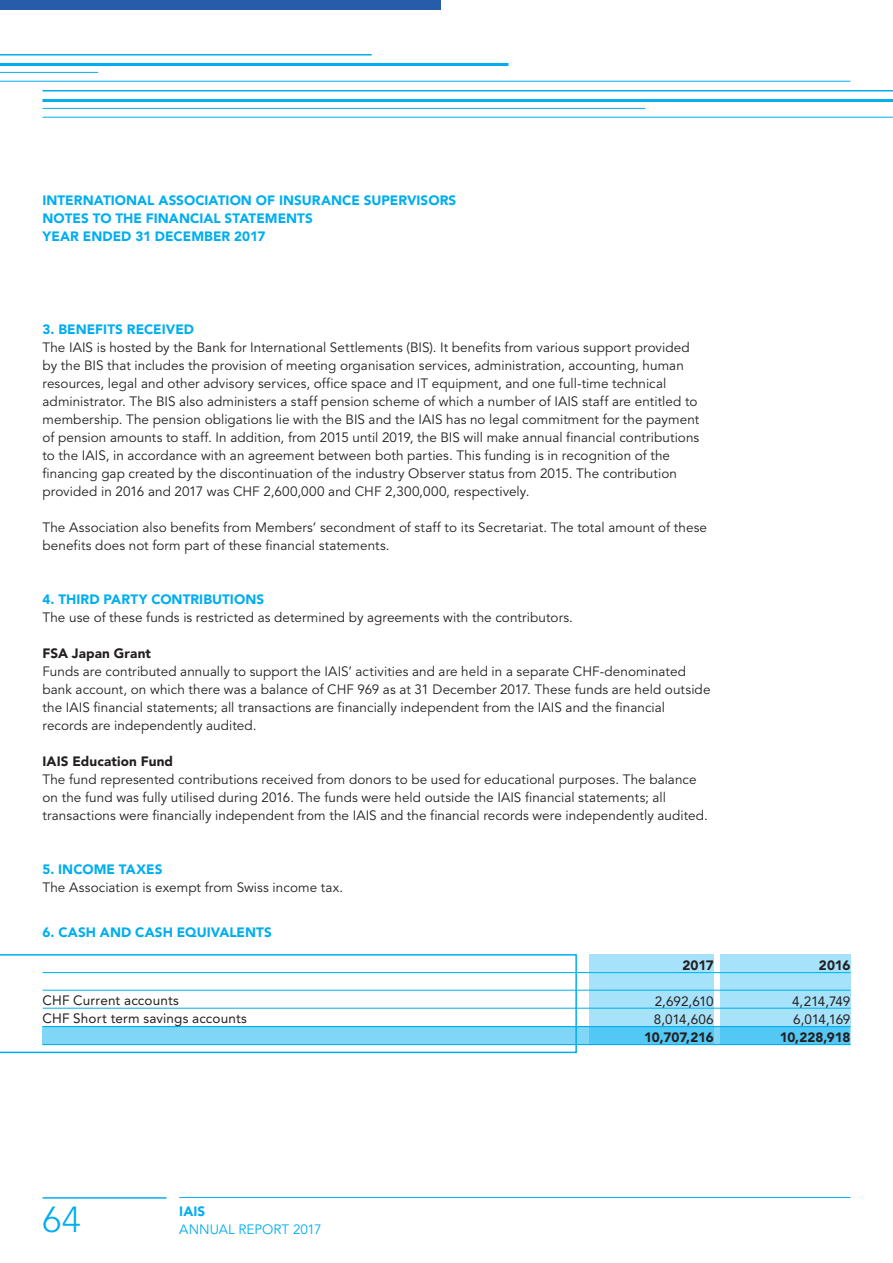
<style>
.page{position:relative;width:893px;height:1263px;background:#fff}
.page>*{position:absolute;margin:0;border:0;box-sizing:border-box;transform-origin:0 0}
.t1{font:300 36px "Avenir 35";color:#00aeef}
.t2{font:13.5px/18px "Avenir 45";letter-spacing:.005em;color:#231f20}
.t3{font:900 13.5px/18px "Avenir 95";letter-spacing:.005em;color:#00aeef}
.t4{font:900 13.5px "Avenir 95";letter-spacing:.005em;color:#231f20}
.t5{font:13.5px/18px "Avenir 55 Roman";letter-spacing:.01em;color:#231f20}
.t6{font:13.5px/18px "Avenir 55 Roman";letter-spacing:-.02em;color:#231f20}
.t7{font:13.5px/18px "Avenir 55 Roman";letter-spacing:-.035em;color:#231f20}
.t8{font:13.5px "Avenir 45";letter-spacing:.005em;color:#00aeef}
</style>
<div class="page">
<div style="left:590px;top:954px;width:124px;height:90px;background:#a6e2f9"></div>
<div style="left:720px;top:954px;width:130px;height:90px;background:#a6e2f9"></div>
<svg style="left:0;top:954px;width:577px;height:99px"></svg>
<svg style="left:43px;top:1027px;width:807px;height:17px;background:#70d1f5"></svg>
<hr style="left:43px;top:972px;width:807px;height:1px;background:#01bdf2">
<hr style="left:43px;top:990px;width:807px;height:1px;background:#00aeef">
<hr style="left:43px;top:1008px;width:807px;height:1px;background:#00aeef">
<hr style="left:43px;top:1026px;width:807px;height:1px;background:#00aeef">
<hr style="left:43px;top:1044px;width:807px;height:1px;background:#00aeef">
<div style="left:0;top:0;width:440px;height:9px;background:#275caa"></div>
<hr style="left:0;top:54px;width:372px;height:2px;background:#00aeef">
<hr style="left:0;top:63px;width:508px;height:3px;background:#00aeef">
<hr style="left:0;top:72px;width:98px;height:1px;background:#00aeef">
<hr style="left:0;top:81px;width:850px;height:1px;background:#00aeef">
<hr style="left:43px;top:90px;width:850px;height:2px;background:#00aeef">
<hr style="left:43px;top:99px;width:850px;height:3px;background:#00aeef">
<hr style="left:43px;top:108px;width:602px;height:1px;background:#00aeef">
<hr style="left:43px;top:117px;width:850px;height:1px;background:#00aeef">
<hr style="left:179px;top:1197px;width:671px;height:1px;background:#00aeef">
<hr style="left:43px;top:1197px;width:124px;height:2px;background:#00aeef">
<p class="t3" style="left:43px;top:191px;width:415px">INTERNATIONAL ASSOCIATION OF INSURANCE SUPERVISORS<br>NOTES TO THE FINANCIAL STATEMENTS<br>YEAR ENDED 31 DECEMBER 2017</p>
<p class="t3" style="left:43px;top:320px;width:153px">3. BENEFITS RECEIVED</p>
<p class="t2" style="left:43px;top:338px;width:658px">The IAIS is hosted by the Bank for International Settlements (BIS). It benefits from various support provided by the BIS that includes the provision of meeting organisation services, administration, accounting, human resources, legal and other advisory services, office space and IT equipment, and one full-time technical administrator. The BIS also administers a staff pension scheme of which a number of IAIS staff are entitled to membership. The pension obligations lie with the BIS and the IAIS has no legal commitment for the payment of pension amounts to staff. In addition, from 2015 until 2019, the BIS will make annual financial contributions to the IAIS, in accordance with an agreement between both parties. This funding is in recognition of the financing gap created by the discontinuation of the industry Observer status from 2015. The contribution provided in 2016 and 2017 was CHF 2,600,000 and CHF 2,300,000, respectively.</p>
<p class="t2" style="left:43px;top:518px;width:666px">The Association also benefits from Members’ secondment of staff to its Secretariat. The total amount of these benefits does not form part of these financial statements.</p>
<p class="t3" style="left:43px;top:590px;width:223px">4. THIRD PARTY CONTRIBUTIONS</p>
<p class="t2" style="left:43px;top:608px;width:532px">The use of these funds is restricted as determined by agreements with the contributors.</p>
<p class="t4" style="left:43px;top:645px;width:110px">FSA Japan Grant</p>
<p class="t2" style="left:43px;top:662px;width:669px">Funds are contributed annually to support the IAIS’ activities and are held in a separate CHF-denominated bank account, on which there was a balance of CHF 969 as at 31 December 2017. These funds are held outside the IAIS financial statements; all transactions are financially independent from the IAIS and the financial records are independently audited.</p>
<p class="t4" style="left:43px;top:753px;width:132px">IAIS Education Fund</p>
<p class="t2" style="left:43px;top:770px;width:667px">The fund represented contributions received from donors to be used for educational purposes. The balance on the fund was fully utilised during 2016. The funds were held outside the IAIS financial statements; all transactions were financially independent from the IAIS and the financial records were independently audited.</p>
<p class="t3" style="left:43px;top:860px;width:121px">5. INCOME TAXES</p>
<p class="t2" style="left:43px;top:878px;width:302px">The Association is exempt from Swiss income tax.</p>
<p class="t3" style="left:43px;top:923px;width:231px">6. CASH AND CASH EQUIVALENTS</p>
<p class="t5" style="left:43px;top:992px;width:206px">CHF Current accounts<br>CHF Short term savings accounts</p>
<h1 class="t1" style="left:43px;top:1198px;width:40px">64</h1>
<p class="t3" style="left:179px;top:1202px;width:27px">IAIS</p>
<p class="t8" style="left:179px;top:1221px;width:144px">ANNUAL REPORT 2017</p>
<p class="t4" style="left:682px;top:957px;width:33px">2017</p>
<p class="t6" style="left:654px;top:992px;width:61px">2,692,610<br>8,014,606</p>
<p class="t4" style="left:644px;top:1029px;width:71px">10,707,216</p>
<p class="t4" style="left:819px;top:957px;width:33px">2016</p>
<p class="t7" style="left:792px;top:992px;width:60px">4,214,749<br>6,014,169</p>
<p class="t4" style="left:780px;top:1029px;width:72px">10,228,918</p>
</div>
